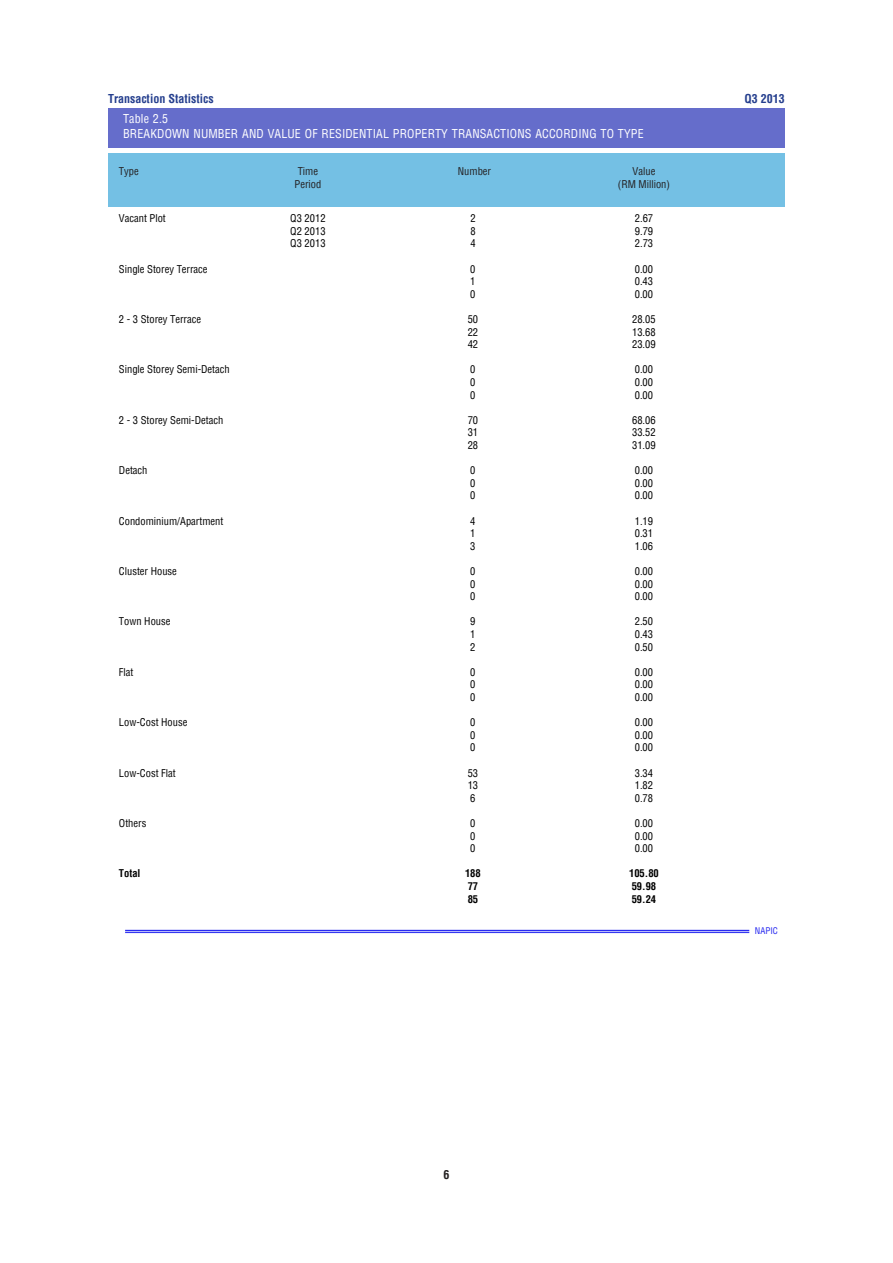
<style>
.page{position:relative;width:893px;height:1263px;background:#fff}
.page>*{position:absolute;margin:0;border:0;box-sizing:border-box;transform-origin:0 0}
.t1{font:condensed 12px "Helvetica";letter-spacing:.01em;color:#fff}
.t2{font:700 condensed 12px "Helvetica";color:#253f8e}
.t3{font:700 condensed 12px "Helvetica";color:#231f20}
.t4{font:condensed 10.5px "Helvetica";color:#000}
.t5{font:condensed 10.5px "Helvetica";color:#231f20}
.t6{font:700 condensed 10.5px "Helvetica";color:#000}
.t7{font:condensed 9px "Helvetica";color:#282af0}
</style>
<div class="page">
<div style="left:108px;top:153px;width:677px;height:54px;background:#74c0e4"></div>
<div style="left:108px;top:108px;width:677px;height:40px;background:#656dcb"></div>
<hr style="left:125px;top:930px;width:624px;height:1px;background:#282af0">
<hr style="left:125px;top:932px;width:624px;height:1px;background:#282af0">
<p class="t2" style="left:108px;top:90px;width:107px">Transaction Statistics</p>
<p class="t2" style="left:745px;top:90px;width:42px">Q3 2013</p>
<p class="t1" style="left:123px;top:111px;width:47px">Table 2.5</p>
<p class="t1" style="left:123px;top:126px;width:522px">BREAKDOWN NUMBER AND VALUE OF RESIDENTIAL PROPERTY TRANSACTIONS ACCORDING TO TYPE</p>
<p class="t5" style="left:119px;top:165px;width:21px">Type</p>
<p class="t5" style="left:298px;top:165px;width:22px">Time</p>
<p class="t5" style="left:458px;top:165px;width:35px">Number</p>
<p class="t5" style="left:633px;top:165px;width:24px">Value</p>
<p class="t5" style="left:294px;top:177px;width:28px">Period</p>
<p class="t5" style="left:618px;top:177px;width:54px">(RM Million)</p>
<p class="t4" style="left:119px;top:211px;width:48px">Vacant Plot</p>
<p class="t4" style="left:290px;top:211px;width:37px">Q3 2012</p>
<p class="t4" style="left:470px;top:211px;width:7px">2</p>
<p class="t4" style="left:635px;top:211px;width:20px">2.67</p>
<p class="t4" style="left:290px;top:224px;width:37px">Q2 2013</p>
<p class="t4" style="left:470px;top:224px;width:7px">8</p>
<p class="t4" style="left:635px;top:224px;width:20px">9.79</p>
<p class="t4" style="left:290px;top:237px;width:37px">Q3 2013</p>
<p class="t4" style="left:470px;top:237px;width:7px">4</p>
<p class="t4" style="left:635px;top:237px;width:20px">2.73</p>
<p class="t4" style="left:119px;top:262px;width:90px">Single Storey Terrace</p>
<p class="t4" style="left:470px;top:262px;width:7px">0</p>
<p class="t4" style="left:635px;top:262px;width:20px">0.00</p>
<p class="t4" style="left:470px;top:274px;width:7px">1</p>
<p class="t4" style="left:635px;top:274px;width:20px">0.43</p>
<p class="t4" style="left:470px;top:287px;width:7px">0</p>
<p class="t4" style="left:635px;top:287px;width:20px">0.00</p>
<p class="t4" style="left:119px;top:312px;width:84px">2 - 3 Storey Terrace</p>
<p class="t4" style="left:468px;top:312px;width:12px">50</p>
<p class="t4" style="left:632px;top:312px;width:25px">28.05</p>
<p class="t4" style="left:468px;top:325px;width:12px">22</p>
<p class="t4" style="left:632px;top:325px;width:25px">13.68</p>
<p class="t4" style="left:468px;top:337px;width:12px">42</p>
<p class="t4" style="left:632px;top:337px;width:25px">23.09</p>
<p class="t4" style="left:119px;top:363px;width:112px">Single Storey Semi-Detach</p>
<p class="t4" style="left:470px;top:363px;width:7px">0</p>
<p class="t4" style="left:635px;top:363px;width:20px">0.00</p>
<p class="t4" style="left:470px;top:375px;width:7px">0</p>
<p class="t4" style="left:635px;top:375px;width:20px">0.00</p>
<p class="t4" style="left:470px;top:388px;width:7px">0</p>
<p class="t4" style="left:635px;top:388px;width:20px">0.00</p>
<p class="t4" style="left:119px;top:413px;width:106px">2 - 3 Storey Semi-Detach</p>
<p class="t4" style="left:468px;top:413px;width:12px">70</p>
<p class="t4" style="left:632px;top:413px;width:25px">68.06</p>
<p class="t4" style="left:468px;top:426px;width:12px">31</p>
<p class="t4" style="left:632px;top:426px;width:25px">33.52</p>
<p class="t4" style="left:468px;top:438px;width:12px">28</p>
<p class="t4" style="left:632px;top:438px;width:25px">31.09</p>
<p class="t4" style="left:119px;top:463px;width:30px">Detach</p>
<p class="t4" style="left:470px;top:463px;width:7px">0</p>
<p class="t4" style="left:635px;top:463px;width:20px">0.00</p>
<p class="t4" style="left:470px;top:476px;width:7px">0</p>
<p class="t4" style="left:635px;top:476px;width:20px">0.00</p>
<p class="t4" style="left:470px;top:489px;width:7px">0</p>
<p class="t4" style="left:635px;top:489px;width:20px">0.00</p>
<p class="t4" style="left:119px;top:514px;width:106px">Condominium/Apartment</p>
<p class="t4" style="left:470px;top:514px;width:7px">4</p>
<p class="t4" style="left:635px;top:514px;width:20px">1.19</p>
<p class="t4" style="left:470px;top:526px;width:7px">1</p>
<p class="t4" style="left:635px;top:526px;width:20px">0.31</p>
<p class="t4" style="left:470px;top:539px;width:7px">3</p>
<p class="t4" style="left:635px;top:539px;width:20px">1.06</p>
<p class="t4" style="left:119px;top:564px;width:60px">Cluster House</p>
<p class="t4" style="left:470px;top:564px;width:7px">0</p>
<p class="t4" style="left:635px;top:564px;width:20px">0.00</p>
<p class="t4" style="left:470px;top:577px;width:7px">0</p>
<p class="t4" style="left:635px;top:577px;width:20px">0.00</p>
<p class="t4" style="left:470px;top:589px;width:7px">0</p>
<p class="t4" style="left:635px;top:589px;width:20px">0.00</p>
<p class="t4" style="left:119px;top:615px;width:53px">Town House</p>
<p class="t4" style="left:470px;top:615px;width:7px">9</p>
<p class="t4" style="left:635px;top:615px;width:20px">2.50</p>
<p class="t4" style="left:470px;top:627px;width:7px">1</p>
<p class="t4" style="left:635px;top:627px;width:20px">0.43</p>
<p class="t4" style="left:470px;top:640px;width:7px">2</p>
<p class="t4" style="left:635px;top:640px;width:20px">0.50</p>
<p class="t4" style="left:119px;top:665px;width:16px">Flat</p>
<p class="t4" style="left:470px;top:665px;width:7px">0</p>
<p class="t4" style="left:635px;top:665px;width:20px">0.00</p>
<p class="t4" style="left:470px;top:678px;width:7px">0</p>
<p class="t4" style="left:635px;top:678px;width:20px">0.00</p>
<p class="t4" style="left:470px;top:690px;width:7px">0</p>
<p class="t4" style="left:635px;top:690px;width:20px">0.00</p>
<p class="t4" style="left:119px;top:715px;width:70px">Low-Cost House</p>
<p class="t4" style="left:470px;top:715px;width:7px">0</p>
<p class="t4" style="left:635px;top:715px;width:20px">0.00</p>
<p class="t4" style="left:470px;top:728px;width:7px">0</p>
<p class="t4" style="left:635px;top:728px;width:20px">0.00</p>
<p class="t4" style="left:470px;top:741px;width:7px">0</p>
<p class="t4" style="left:635px;top:741px;width:20px">0.00</p>
<p class="t4" style="left:119px;top:766px;width:58px">Low-Cost Flat</p>
<p class="t4" style="left:468px;top:766px;width:12px">53</p>
<p class="t4" style="left:635px;top:766px;width:20px">3.34</p>
<p class="t4" style="left:468px;top:778px;width:12px">13</p>
<p class="t4" style="left:635px;top:778px;width:20px">1.82</p>
<p class="t4" style="left:470px;top:791px;width:7px">6</p>
<p class="t4" style="left:635px;top:791px;width:20px">0.78</p>
<p class="t4" style="left:119px;top:816px;width:29px">Others</p>
<p class="t4" style="left:470px;top:816px;width:7px">0</p>
<p class="t4" style="left:635px;top:816px;width:20px">0.00</p>
<p class="t4" style="left:470px;top:829px;width:7px">0</p>
<p class="t4" style="left:635px;top:829px;width:20px">0.00</p>
<p class="t4" style="left:470px;top:841px;width:7px">0</p>
<p class="t4" style="left:635px;top:841px;width:20px">0.00</p>
<p class="t6" style="left:119px;top:867px;width:23px">Total</p>
<p class="t6" style="left:465px;top:867px;width:17px">188</p>
<p class="t6" style="left:629px;top:867px;width:31px">105.80</p>
<p class="t6" style="left:468px;top:879px;width:12px">77</p>
<p class="t6" style="left:632px;top:879px;width:26px">59.98</p>
<p class="t6" style="left:468px;top:892px;width:12px">85</p>
<p class="t6" style="left:632px;top:892px;width:26px">59.24</p>
<p class="t7" style="left:755px;top:924px;width:25px">NAPIC</p>
<p class="t3" style="left:443px;top:1167px;width:7px">6</p>
</div>
